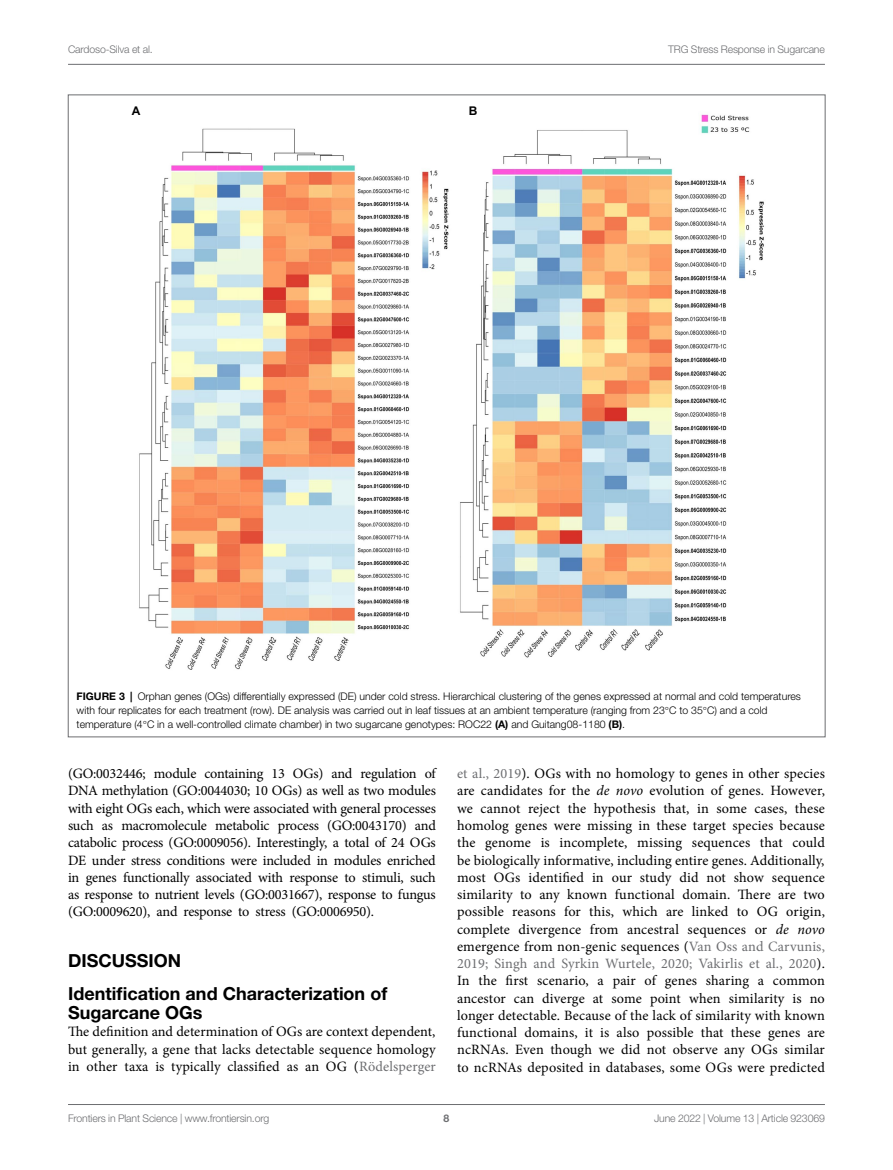
<style>
.page{position:relative;width:893px;height:1170px;background:#fff}
.page>*{position:absolute;margin:0;border:0;box-sizing:border-box;transform-origin:0 0}
.HEAD_2_after_HEAD_1{font:700 18px/18.8px "Helvetica Neue LT Std";color:#000}
.HEAD_1{font:700 18px "Helvetica Neue LT Std";color:#000}
.TEXT_FLUSH{font:14.25px/17.2px "Minion Pro";letter-spacing:.005em;color:#000;text-align:justify}
.t1{font:700 12px "Arial";color:#000}
.FIG_LEG{font:300 10.5px/14.2px "Helvetica Neue LT Std";color:#000}
.t2{font:300 10.5px "Helvetica Neue LT Std";letter-spacing:-.015em;color:#6d6e71}
.t3{font:700 10.5px "Helvetica Neue LT Std";color:#6d6e71}
.s1{font-weight:700}
.s2{font-family:"STIX General";font-weight:400}
.s3{color:#6d6e71}
.s4{font-style:italic}
</style>
<div class="page">
<hr style="left:68px;top:64px;width:757px;height:1px;background:#6d6e71">
<hr style="left:68px;top:1104px;width:757px;height:1px;background:#6d6e71">
<img style="left:139px;top:114px;width:625px;height:556px">
<p class="t2" style="left:68px;top:42px;width:86px">Cardoso-Silva et al.</p>
<p class="t2" style="left:668px;top:42px;width:158px">TRG Stress Response in Sugarcane</p>
<p class="t1" style="left:132px;top:102px;width:10px">A</p>
<p class="t1" style="left:469px;top:102px;width:10px">B</p>
<p class="FIG_LEG" style="left:77px;top:688px;width:726px"><span class="s1">FIGURE 3 |</span> Orphan genes (OGs) differentially expressed (DE) under cold stress. Hierarchical clustering of the genes expressed at normal and cold temperatures with four replicates for each treatment (row). DE analysis was carried out in leaf tissues at an ambient temperature (ranging from 23<span class="s2">°</span>C to 35<span class="s2">°</span>C) and a cold temperature (4<span class="s2">°</span>C in a well-controlled climate chamber) in two sugarcane genotypes: ROC22 <span class="s1">(A)</span> and Guitang08-1180 <span class="s1">(B)</span>.</p>
<p class="TEXT_FLUSH" style="left:68px;top:765px;width:369px">(GO:0032446; module containing 13 OGs) and regulation of DNA methylation (GO:0044030; 10 OGs) as well as two modules with eight OGs each, which were associated with general processes such as macromolecule metabolic process (GO:0043170) and catabolic process (GO:0009056). Interestingly, a total of 24 OGs DE under stress conditions were included in modules enriched in genes functionally associated with response to stimuli, such as response to nutrient levels (GO:0031667), response to fungus (GO:0009620), and response to stress (GO:0006950).</p>
<p class="HEAD_1" style="left:68px;top:949px;width:115px">DISCUSSION</p>
<p class="HEAD_2_after_HEAD_1" style="left:68px;top:984px;width:321px">Identification and Characterization of<br>Sugarcane OGs</p>
<p class="TEXT_FLUSH" style="left:68px;top:1023px;width:369px">The definition and determination of OGs are context dependent, but generally, a gene that lacks detectable sequence homology in other taxa is typically classified as an OG (<span class="s3">Rödelsperger</span></p>
<p class="TEXT_FLUSH" style="left:457px;top:765px;width:369px"><span class="s3">et al., 2019</span>). OGs with no homology to genes in other species are candidates for the <span class="s4">de novo</span> evolution of genes. However, we cannot reject the hypothesis that, in some cases, these homolog genes were missing in these target species because the genome is incomplete, missing sequences that could be biologically informative, including entire genes. Additionally, most OGs identified in our study did not show sequence similarity to any known functional domain. There are two possible reasons for this, which are linked to OG origin, complete divergence from ancestral sequences or <span class="s4">de novo </span>emergence from non-genic sequences (<span class="s3">Van Oss and Carvunis, 2019; Singh and Syrkin Wurtele, 2020; Vakirlis et al., 2020</span>).<br>In the first scenario, a pair of genes sharing a common ancestor can diverge at some point when similarity is no longer detectable. Because of the lack of similarity with known functional domains, it is also possible that these genes are ncRNAs. Even though we did not observe any OGs similar to ncRNAs deposited in databases, some OGs were predicted</p>
<p class="t2" style="left:68px;top:1111px;width:203px">Frontiers in Plant Science | www.frontiersin.org</p>
<p class="t3" style="left:444px;top:1111px;width:7px">8</p>
<p class="t2" style="left:654px;top:1111px;width:172px">June 2022 | Volume 13 | Article 923069</p>
</div>
